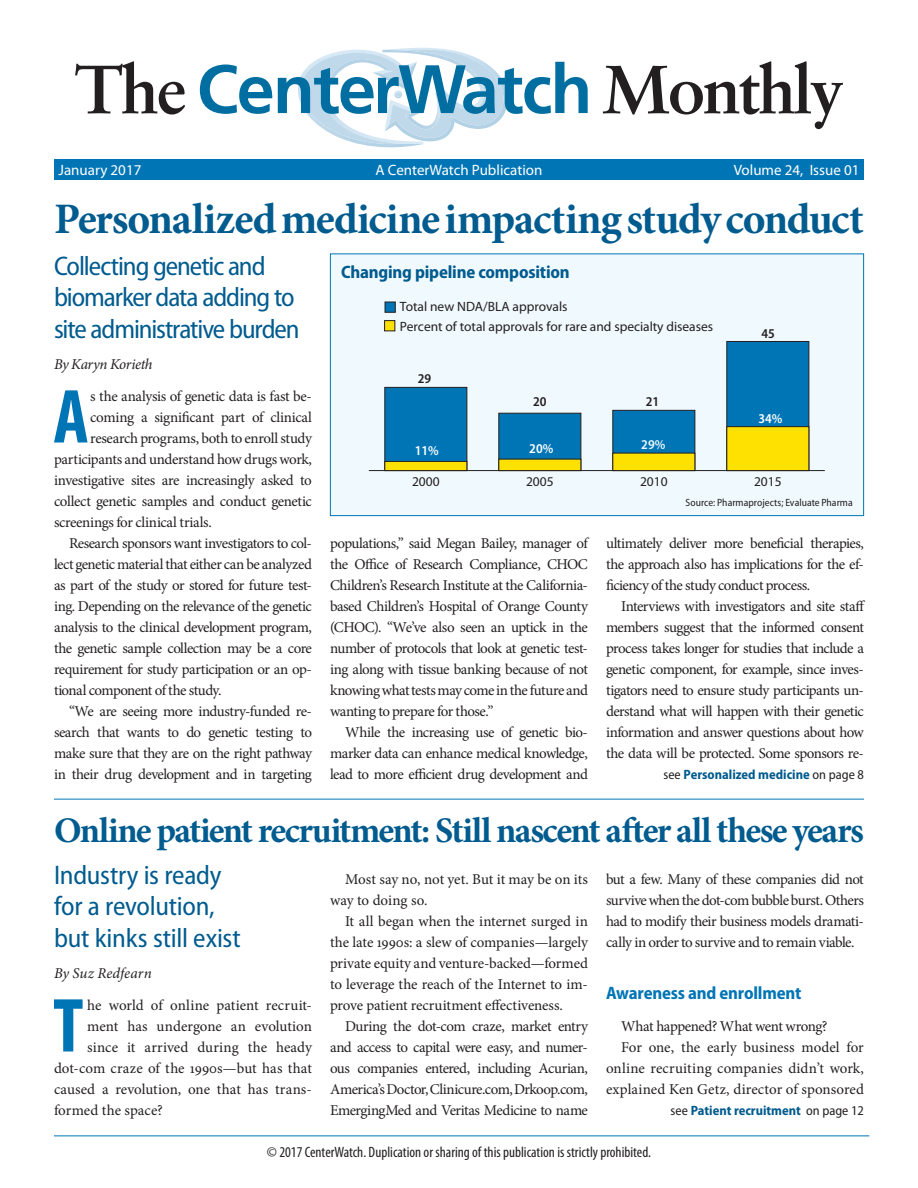
<style>
.page{position:relative;width:918px;height:1188px;background:#fff}
.page>*{position:absolute;margin:0;border:0;box-sizing:border-box;transform-origin:0 0}
.t1{font:700 condensed 77.25px "Myriad Pro";color:#0075b6}
.t2{font:700 43.5px "Minion Pro";letter-spacing:-.025em;color:#005b8f}
.t3{font:700 36px "Minion Pro";letter-spacing:-.04em;color:#005b8f}
.t4{font:semi-condensed 27px/31.5px "Myriad Pro";letter-spacing:-.035em;color:#005b8f}
.t5{font:semi-condensed 27px/31.5px "Myriad Pro";letter-spacing:-.01em;color:#005b8f}
.t6{font:700 semi-condensed 18px "Myriad Pro";letter-spacing:-.01em;color:#005b8f}
.t7{font:700 semi-condensed 18px "Myriad Pro";letter-spacing:-.01em;color:#0075b6}
.t8{font:15px/21px "Minion Pro";letter-spacing:-.025em;color:#231f20;text-align:justify}
.t9{font:15px "Minion Pro";letter-spacing:.005em;color:#231f20}
.t10{font:15px/21px "Minion Pro";letter-spacing:-.005em;color:#231f20}
.t11{font:condensed 15px "Myriad Pro";color:#231f20}
.t12{font:15px "Minion Pro";color:#231f20}
.t13{font:15px "Myriad Pro";color:#fff}
.t14{font:15px "Minion Pro";letter-spacing:.01em;color:#231f20}
.t15{font:italic 15px "Minion Pro";letter-spacing:-.025em;color:#231f20}
.t16{font:italic 15px "Minion Pro";letter-spacing:-.005em;color:#231f20}
.t17{font:13.5px/19.5px "Myriad Pro";color:#231f20}
.t18{font:700 semi-condensed 13.5px "Myriad Pro";color:#005b8f}
.t19{font:600 semi-condensed 13.5px "Myriad Pro";color:#fff}
.t20{font:600 semi-condensed 13.5px "Myriad Pro";color:#231f20}
.t21{font:600 semi-condensed 13.5px "Myriad Pro";color:#f0f9fd}
.t22{font:semi-condensed 10.5px "Myriad Pro";color:#231f20}
.s1{font-weight:400;color:#231f20}
</style>
<div class="page">
<hr style="left:54px;top:1136px;width:815px;height:1px;background:#0075b6">
<hr style="left:54px;top:799px;width:810px;height:1px;background:#0075b6">
<div style="left:54px;top:159px;width:810px;height:21px;background:#0075b6"></div>
<svg style="left:75px;top:61px;width:110px;height:54px"></svg>
<svg style="left:603px;top:61px;width:240px;height:68px"></svg>
<svg style="left:200px;top:64px;width:72px;height:50px"></svg>
<svg style="left:278px;top:48px;width:310px;height:99px"></svg>
<div style="left:330px;top:254px;width:534px;height:262px;background:#f0f9fd"></div>
<div style="left:330px;top:254px;width:534px;height:262px;border:1px solid #0075b6"></div>
<hr style="left:369px;top:470px;width:456px;height:1px;background:#231f20">
<div style="left:384px;top:387px;width:83px;height:84px;background:#0075b6;border:1px solid #231f20"></div>
<div style="left:498px;top:413px;width:83px;height:58px;background:#0075b6;border:1px solid #231f20"></div>
<div style="left:612px;top:410px;width:83px;height:61px;background:#0075b6;border:1px solid #231f20"></div>
<div style="left:726px;top:341px;width:83px;height:130px;background:#0075b6;border:1px solid #231f20"></div>
<div style="left:384px;top:320px;width:11px;height:11px;background:#ffe101;border:1px solid #231f20"></div>
<div style="left:385px;top:302px;width:11px;height:11px;background:#0075b6;border:1px solid #231f20"></div>
<div style="left:384px;top:461px;width:83px;height:10px;background:#ffe101;border:1px solid #231f20"></div>
<div style="left:498px;top:459px;width:83px;height:12px;background:#ffe101;border:1px solid #231f20"></div>
<div style="left:612px;top:453px;width:83px;height:18px;background:#ffe101;border:1px solid #231f20"></div>
<div style="left:726px;top:426px;width:83px;height:45px;background:#ffe101;border:1px solid #231f20"></div>
<p class="t13" style="left:58px;top:160px;width:84px">January 2017</p>
<p class="t13" style="left:376px;top:160px;width:168px">A CenterWatch Publication</p>
<p class="t13" style="left:734px;top:160px;width:127px">Volume 24, Issue 01</p>
<h2 class="t2" style="left:54px;top:188px;width:811px">Personalized medicine impacting study conduct</h2>
<h3 class="t4" style="left:54px;top:249px;width:247px">Collecting genetic and biomarker data adding to site administrative burden</h3>
<p class="t15" style="left:54px;top:354px;width:100px">By Karyn Korieth</p>
<h1 class="t1" style="left:53px;top:368px;width:37px">A</h1>
<p class="t8" style="left:90px;top:385px;width:223px">s the analysis of genetic data is fast be-</p>
<p class="t8" style="left:90px;top:406px;width:223px">coming a significant part of clinical</p>
<p class="t8" style="left:90px;top:427px;width:223px">research programs, both to enroll study</p>
<p class="t8" style="left:54px;top:448px;width:259px">participants and understand how drugs work,</p>
<p class="t8" style="left:54px;top:469px;width:259px">investigative sites are increasingly asked to</p>
<p class="t8" style="left:54px;top:490px;width:259px">collect genetic samples and conduct genetic</p>
<p class="t8" style="left:54px;top:511px;width:159px">screenings for clinical trials.</p>
<p class="t8" style="left:69px;top:532px;width:245px">Research sponsors want investigators to col-</p>
<p class="t8" style="left:54px;top:553px;width:259px">lect genetic material that either can be analyzed</p>
<p class="t8" style="left:54px;top:574px;width:260px">as part of the study or stored for future test-</p>
<p class="t8" style="left:54px;top:595px;width:259px">ing. Depending on the relevance of the genetic</p>
<p class="t8" style="left:54px;top:616px;width:259px">analysis to the clinical development program,</p>
<p class="t8" style="left:54px;top:637px;width:259px">the genetic sample collection may be a core</p>
<p class="t8" style="left:54px;top:658px;width:260px">requirement for study participation or an op-</p>
<p class="t8" style="left:54px;top:679px;width:169px">tional component of the study.</p>
<p class="t8" style="left:69px;top:700px;width:245px">“We are seeing more industry-funded re-</p>
<p class="t8" style="left:54px;top:721px;width:259px">search that wants to do genetic testing to</p>
<p class="t8" style="left:54px;top:742px;width:259px">make sure that they are on the right pathway</p>
<p class="t8" style="left:54px;top:763px;width:259px">in their drug development and in targeting</p>
<p class="t6" style="left:341px;top:261px;width:230px">Changing pipeline composition</p>
<p class="t17" style="left:400px;top:297px;width:315px">Total new NDA/BLA approvals<br>Percent of total approvals for rare and specialty diseases</p>
<p class="t20" style="left:418px;top:370px;width:15px">29</p>
<p class="t20" style="left:533px;top:393px;width:15px">20</p>
<p class="t20" style="left:646px;top:393px;width:15px">21</p>
<p class="t19" style="left:415px;top:442px;width:26px">11%</p>
<p class="t19" style="left:529px;top:440px;width:26px">20%</p>
<p class="t21" style="left:641px;top:436px;width:26px">29%</p>
<p class="t20" style="left:761px;top:325px;width:15px">45</p>
<p class="t19" style="left:758px;top:410px;width:26px">34%</p>
<p class="t17" style="left:412px;top:471px;width:29px">2000</p>
<p class="t17" style="left:526px;top:471px;width:29px">2005</p>
<p class="t17" style="left:640px;top:471px;width:29px">2010</p>
<p class="t17" style="left:754px;top:471px;width:29px">2015</p>
<p class="t8" style="left:330px;top:532px;width:260px">populations,” said Megan Bailey, manager of the Office of Research Compliance, CHOC Children’s Research Institute at the California&shy;based Children’s Hospital of Orange County (CHOC). “We’ve also seen an uptick in the number of protocols that look at genetic test&shy;ing along with tissue banking because of not knowing what tests may come in the future and wanting to prepare for those.”</p>
<p class="t8" style="left:330px;top:721px;width:260px;text-indent:15px">While the increasing use of genetic bio&shy;marker data can enhance medical knowledge, lead to more efficient drug development and</p>
<p class="t22" style="left:686px;top:496px;width:169px">Source: Pharmaprojects; Evaluate Pharma</p>
<p class="t8" style="left:606px;top:532px;width:260px">ultimately deliver more beneficial therapies, the approach also has implications for the ef&shy;ficiency of the study conduct process.</p>
<p class="t8" style="left:606px;top:595px;width:261px;text-indent:15px">Interviews with investigators and site staff members suggest that the informed consent process takes longer for studies that include a genetic component, for example, since inves&shy;tigators need to ensure study participants un&shy;derstand what will happen with their genetic information and answer questions about how the data will be protected. Some sponsors re-</p>
<p class="t18" style="left:663px;top:765px;width:202px"><span class="s1">see</span> Personalized medicine <span class="s1">on page 8</span></p>
<h3 class="t3" style="left:54px;top:805px;width:811px">Online patient recruitment: Still nascent after all these years</h3>
<h3 class="t5" style="left:54px;top:858px;width:188px">Industry is ready for a revolution, but kinks still exist</h3>
<p class="t16" style="left:54px;top:963px;width:99px">By Suz Redfearn</p>
<h1 class="t1" style="left:53px;top:977px;width:32px">T</h1>
<p class="t10" style="left:87px;top:994px;width:226px">he world of online patient recruit-</p>
<p class="t10" style="left:87px;top:1015px;width:226px">ment has undergone an evolution</p>
<p class="t9" style="left:87px;top:1037px;width:226px">since it arrived during the heady</p>
<p class="t12" style="left:54px;top:1058px;width:260px">dot-com craze of the 1990s—but has that</p>
<p class="t9" style="left:54px;top:1079px;width:260px">caused a revolution, one that has trans-</p>
<p class="t9" style="left:54px;top:1100px;width:110px">formed the space?</p>
<p class="t10" style="left:330px;top:868px;width:260px;text-indent:15px">Most say no, not yet. But it may be on its way to doing so.</p>
<p class="t8" style="left:330px;top:910px;width:260px;text-indent:15px">It all began when the internet surged in the late 1990s: a slew of companies—largely private equity and venture-backed—formed to leverage the reach of the Internet to im&shy;prove patient recruitment effectiveness.</p>
<p class="t8" style="left:330px;top:1015px;width:260px;text-indent:15px">During the dot-com craze, market entry and access to capital were easy, and numer&shy;ous companies entered, including Acurian, America’s Doctor, Clinicure.com, Drkoop.com, EmergingMed and Veritas Medicine to name</p>
<p class="t8" style="left:606px;top:868px;width:260px">but a few. Many of these companies did not survive when the dot-com bubble burst. Others had to modify their business models dramati&shy;cally in order to survive and to remain viable.</p>
<p class="t7" style="left:606px;top:981px;width:197px">Awareness and enrollment</p>
<p class="t8" style="left:621px;top:1015px;width:208px">What happened? What went wrong?</p>
<p class="t12" style="left:621px;top:1037px;width:244px">For one, the early business model for</p>
<p class="t9" style="left:606px;top:1058px;width:259px">online recruiting companies didn’t work,</p>
<p class="t14" style="left:606px;top:1079px;width:259px">explained Ken Getz, director of sponsored</p>
<p class="t18" style="left:671px;top:1101px;width:195px"><span class="s1">see</span> Patient recruitment <span class="s1">on page 12</span></p>
<p class="t11" style="left:267px;top:1143px;width:386px">© 2017 CenterWatch. Duplication or sharing of this publication is strictly prohibited.</p>
</div>
